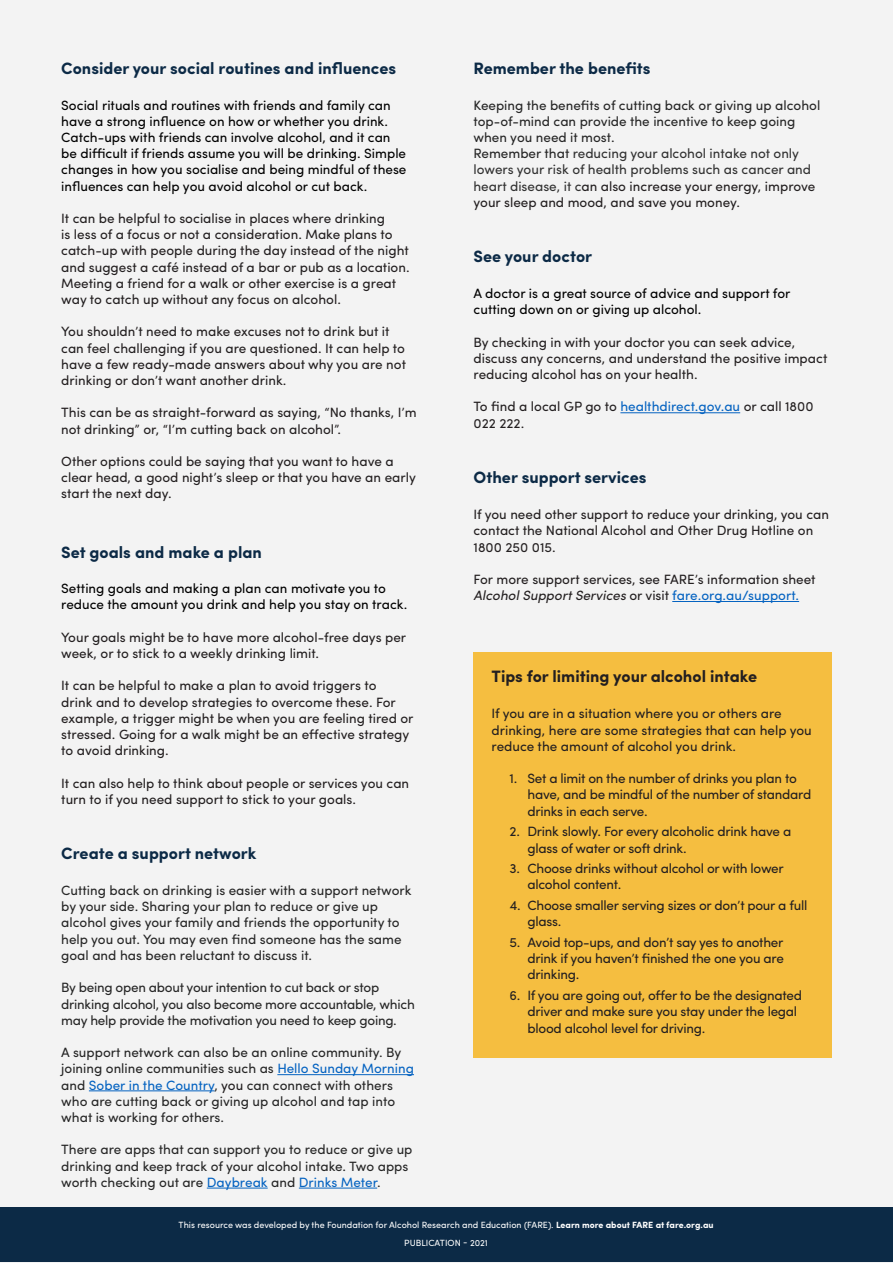
<style>
.page{position:relative;width:893px;height:1263px;background:#f3f3f3}
.page>*{position:absolute;margin:0;border:0;box-sizing:border-box;transform-origin:0 0}
.Body_BOLD{font:700 16.5px "Sofia Pro";color:#0c2a46}
.Body_BOLD-2{font:700 16.5px "Sofia Pro";color:#231f20}
.Body{font:700 16.5px "Sofia Pro";color:#0c2a46}
.Body-2{font:13.5px/16.2px "Sofia Pro";color:#231f20}
.Heading_2{font:13.5px/16.2px "Sofia Pro";color:#000}
.Body-3{font:13.5px/16.2px "Sofia Pro";letter-spacing:-.02em;color:#231f20}
.Body-4{font:13.5px/16.2px "Sofia Pro";color:#262626}
.Heading_2-2{font:13.5px/16.2px "Sofia Pro";color:#262626}
.Body-5{font:13.5px/16.2px "Sofia Pro";color:#313131}
.Body-6{font:13.5px/16.2px "Sofia Pro";letter-spacing:-.02em;color:#262626}
.Body_BOLD-3{font:9px/18px "Sofia Pro";color:#fff;text-align:center}
.s1{color:#0563c1}
.s2{color:#231f20}
.s3{color:#262626}
.s4{font-style:italic}
.s5{font-weight:700}
</style>
<div class="page">
<hr style="left:277px;top:1074px;width:137px;height:1px;background:#0563c1">
<hr style="left:89px;top:1090px;width:126px;height:1px;background:#0563c1">
<hr style="left:207px;top:1188px;width:61px;height:1px;background:#0563c1">
<hr style="left:299px;top:1188px;width:78px;height:1px;background:#0563c1">
<hr style="left:620px;top:412px;width:120px;height:1px;background:#0563c1">
<hr style="left:672px;top:601px;width:127px;height:1px;background:#0563c1">
<div style="left:473px;top:652px;width:359px;height:405px;background:#f5be40"></div>
<div style="left:0;top:1207px;width:892px;height:55px;background:#0c2a46"></div>
<p class="Body_BOLD" style="left:61px;top:56px;width:336px">Consider your social routines and influences</p>
<p class="Heading_2" style="left:61px;top:96px;width:347px">Social rituals and routines with friends and family can have a strong influence on how or whether you drink.<br>Catch-ups with friends can involve alcohol, and it can be difficult if friends assume you will be drinking. Simple changes in how you socialise and being mindful of these influences can help you avoid alcohol or cut back.</p>
<p class="Body-2" style="left:61px;top:209px;width:350px">It can be helpful to socialise in places where drinking<br>is less of a focus or not a consideration. Make plans to catch-up with people during the day instead of the night and suggest a café instead of a bar or pub as a location.<br>Meeting a friend for a walk or other exercise is a great way to catch up without any focus on alcohol.</p>
<p class="Body-2" style="left:61px;top:323px;width:346px">You shouldn’t need to make excuses not to drink but it can feel challenging if you are questioned. It can help to have a few ready-made answers about why you are not drinking or don’t want another drink.</p>
<p class="Body-2" style="left:61px;top:404px;width:357px">This can be as straight-forward as saying, “No thanks, I’m not drinking” or, “I’m cutting back on alcohol”.</p>
<p class="Body-2" style="left:61px;top:452px;width:356px">Other options could be saying that you want to have a clear head, a good night’s sleep or that you have an early start the next day.</p>
<p class="Body_BOLD" style="left:61px;top:539px;width:202px">Set goals and make a plan</p>
<p class="Heading_2" style="left:61px;top:579px;width:348px">Setting goals and making a plan can motivate you to reduce the amount you drink and help you stay on track.</p>
<p class="Body-2" style="left:61px;top:628px;width:346px">Your goals might be to have more alcohol-free days per week, or to stick to a weekly drinking limit.</p>
<p class="Body-2" style="left:61px;top:677px;width:354px">It can be helpful to make a plan to avoid triggers to<br>drink and to develop strategies to overcome these. For example, a trigger might be when you are feeling tired or stressed. Going for a walk might be an effective strategy to avoid drinking.</p>
<p class="Body-2" style="left:61px;top:774px;width:349px">It can also help to think about people or services you can turn to if you need support to stick to your goals.</p>
<p class="Body_BOLD" style="left:61px;top:841px;width:197px">Create a support network</p>
<p class="Heading_2-2" style="left:61px;top:881px;width:352px">Cutting back on drinking is easier with a support network by your side. Sharing your plan to reduce or give up alcohol gives your family and friends the opportunity to help you out. You may even find someone has the same goal and has been reluctant to discuss it.</p>
<p class="Body-6" style="left:61px;top:978px;width:355px">By being open about your intention to cut back or stop drinking alcohol, you also become more accountable, which may help provide the motivation you need to keep going.</p>
<p class="Body-4" style="left:61px;top:1043px;width:354px">A support network can also be an online community. By joining online communities such as <span class="s1">Hello Sunday Morning </span>and <span class="s1">Sober in the Country</span>, <span class="s2">you</span> can connect with others who are cutting back or giving up alcohol and tap into what is working for others.</p>
<p class="Body-4" style="left:61px;top:1140px;width:353px">There are apps that can support you to reduce or give up drinking and keep track of your alcohol intake. Two apps worth checking out are <span class="s1">Daybreak</span> and <span class="s1">Drinks Meter</span>.</p>
<p class="Body" style="left:473px;top:56px;width:179px">Remember the benefits</p>
<p class="Heading_2-2" style="left:473px;top:96px;width:348px">Keeping the benefits of cutting back or giving up alcohol top-of-mind can provide the incentive to keep going when you need it most.</p>
<p class="Body-5" style="left:473px;top:144px;width:343px"><span class="s3">Remember that</span> reducing your alcohol intake not only lowers your risk of health problems such as cancer and heart disease, it c<span class="s2">an also increase your energy, improve your sleep and mood, and save you money.</span></p>
<p class="Body_BOLD" style="left:473px;top:244px;width:120px">See your doctor</p>
<p class="Heading_2" style="left:473px;top:284px;width:319px">A doctor is a great source of advice and support for cutting down on or giving up alcohol.</p>
<p class="Body-2" style="left:473px;top:333px;width:355px">By checking in with your doctor you can seek advice, discuss any concerns, and understand the positive impact reducing alcohol has on your health.</p>
<p class="Body-2" style="left:473px;top:398px;width:342px">To find a local GP go to <span class="s1">healthdirect.gov.au</span> or call 1800<br>022 222.</p>
<p class="Body_BOLD" style="left:473px;top:465px;width:175px">Other support services</p>
<p class="Body-2" style="left:473px;top:505px;width:357px">If you need other support to reduce your drinking, you can contact the National Alcohol and Other Drug Hotline on<br>1800 250 015.</p>
<p class="Body-2" style="left:473px;top:570px;width:344px">For more support services, see FARE’s information sheet<br><span class="s4">Alcohol Support Services</span> or visit <span class="s1">fare.org.au/support.</span></p>
<p class="Body_BOLD-2" style="left:491px;top:664px;width:267px">Tips for limiting your alcohol intake</p>
<p class="Body-2" style="left:491px;top:705px;width:322px">If you are in a situation where you or others are drinking, here are some strategies that can help you reduce the amount of alcohol you drink.</p>
<p class="Body-3" style="left:527px;top:769px;width:285px;text-indent:-18px">1. Set a limit on the number of drinks you plan to have, and be mindful of the number of standard drinks in each serve.</p>
<p class="Body-3" style="left:527px;top:822px;width:265px;text-indent:-18px">2. Drink slowly. For every alcoholic drink have a glass of water or soft drink.</p>
<p class="Body-3" style="left:527px;top:859px;width:258px;text-indent:-18px">3. Choose drinks without alcohol or with lower alcohol content.</p>
<p class="Body-3" style="left:527px;top:896px;width:281px;text-indent:-18px">4. Choose smaller serving sizes or don’t pour a full glass.</p>
<p class="Body-2" style="left:527px;top:933px;width:258px;text-align:justify;text-indent:-18px">5. Avoid top-ups, and don’t say yes to another drink if you haven’t finished the one you are drinking.</p>
<p class="Body-3" style="left:527px;top:986px;width:276px;text-indent:-18px">6. If you are going out, offer to be the designated driver and make sure you stay under the legal blood alcohol level for driving.</p>
<p class="Body_BOLD-3" style="left:179px;top:1215px;width:536px">This resource was developed by the Foundation for Alcohol Research and Education (FARE). <span class="s5">Learn more about FARE at fare.org.au<br></span>PUBLICATION - 2021</p>
</div>
